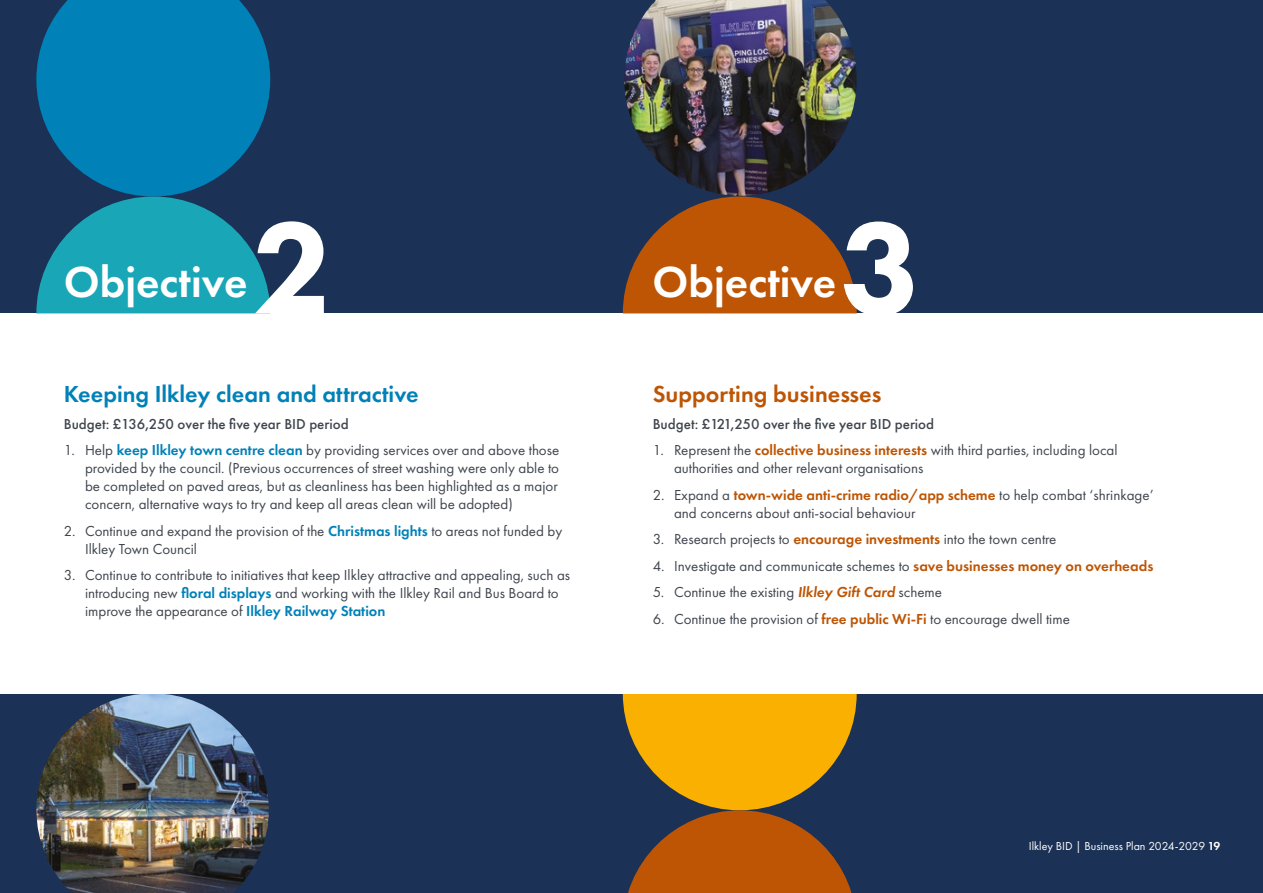
<style>
.page{position:relative;width:1263px;height:893px;background:#1b3155}
.page>*{position:absolute;margin:0;border:0;box-sizing:border-box;transform-origin:0 0}
.t1{font:800 135px "Futura PT";color:#fff}
.t2{font:600 45px "Futura PT";color:#fff}
.t3{font:600 24px "Futura PT";color:#0081b8}
.t4{font:600 24px "Futura PT";color:#be5504}
.t5{font:15px/18px "Futura PT";color:#3f454e}
.t6{font:500 15px "Futura PT";color:#3f454e}
.t7{font:12px "Futura PT";color:#fff}
.s1{font-weight:600;color:#0081b8}
.s2{font-weight:600;color:#be5504}
.s3{font-weight:600;font-style:italic;color:#be5504}
.s4{font-weight:600}
</style>
<div class="page">
<img style="left:624px;top:0;width:233px;height:196px">
<img style="left:36px;top:693px;width:233px;height:200px">
<svg style="left:623px;top:693px;width:234px;height:200px"></svg>
<div style="left:0;top:313px;width:1263px;height:380px;background:#fff"></div>
<svg style="left:36px;top:196px;width:234px;height:117px"></svg>
<svg style="left:623px;top:196px;width:234px;height:117px"></svg>
<svg style="left:36px;top:0;width:234px;height:196px;fill:#0081b8"></svg>
<h2 class="t2" style="left:64px;top:253px;width:185px">Objective</h2>
<h1 class="t1" style="left:252px;top:184px;width:82px">2</h1>
<h3 class="t3" style="left:64px;top:379px;width:356px">Keeping Ilkley clean and attractive</h3>
<p class="t6" style="left:64px;top:415px;width:286px">Budget: £136,250 over the five year BID period</p>
<p class="t5" style="left:85px;top:441px;width:476px;text-align:justify;text-indent:-21px">1. Help <span class="s1">keep Ilkley town centre clean</span> by providing services over and above those provided by the council. (Previous occurrences of street washing were only able to be completed on paved areas, but as cleanliness has been highlighted as a major concern, alternative ways to try and keep all areas clean will be adopted)</p>
<p class="t5" style="left:85px;top:521px;width:479px;text-indent:-21px">2. Continue and expand the provision of the <span class="s1">Christmas lights</span> to areas not funded by<br>Ilkley Town Council</p>
<p class="t5" style="left:85px;top:566px;width:487px;text-indent:-21px">3. Continue to contribute to initiatives that keep Ilkley attractive and appealing, such as introducing new <span class="s1">floral displays</span> and working with the Ilkley Rail and Bus Board to improve the appearance of <span class="s1">Ilkley Railway Station</span></p>
<h2 class="t2" style="left:653px;top:253px;width:185px">Objective</h2>
<h1 class="t1" style="left:840px;top:184px;width:82px">3</h1>
<h3 class="t4" style="left:653px;top:379px;width:230px">Supporting businesses</h3>
<p class="t6" style="left:653px;top:415px;width:283px">Budget: £121,250 over the five year BID period</p>
<p class="t5" style="left:674px;top:441px;width:445px;text-indent:-21px">1. Represent the <span class="s2">collective business interests</span> with third parties, including local authorities and other relevant organisations</p>
<p class="t5" style="left:674px;top:485px;width:481px;text-indent:-21px">2. Expand a <span class="s2">town-wide anti-crime radio/app scheme</span> to help combat ‘shrinkage’ and concerns about anti-social behaviour</p>
<p class="t5" style="left:653px;top:530px;width:405px">3. Research projects to <span class="s2">encourage investments</span> into the town centre</p>
<p class="t5" style="left:653px;top:557px;width:502px">4. Investigate and communicate schemes to <span class="s2">save businesses money on overheads</span></p>
<p class="t5" style="left:653px;top:583px;width:291px">5. Continue the existing <span class="s3">Ilkley Gift Card</span> scheme</p>
<p class="t5" style="left:653px;top:610px;width:419px">6. Continue the provision of <span class="s2">free public Wi-Fi</span> to encourage dwell time</p>
<p class="t7" style="left:1029px;top:839px;width:193px">Ilkley BID | Business Plan 2024-2029 <span class="s4">19</span></p>
</div>
